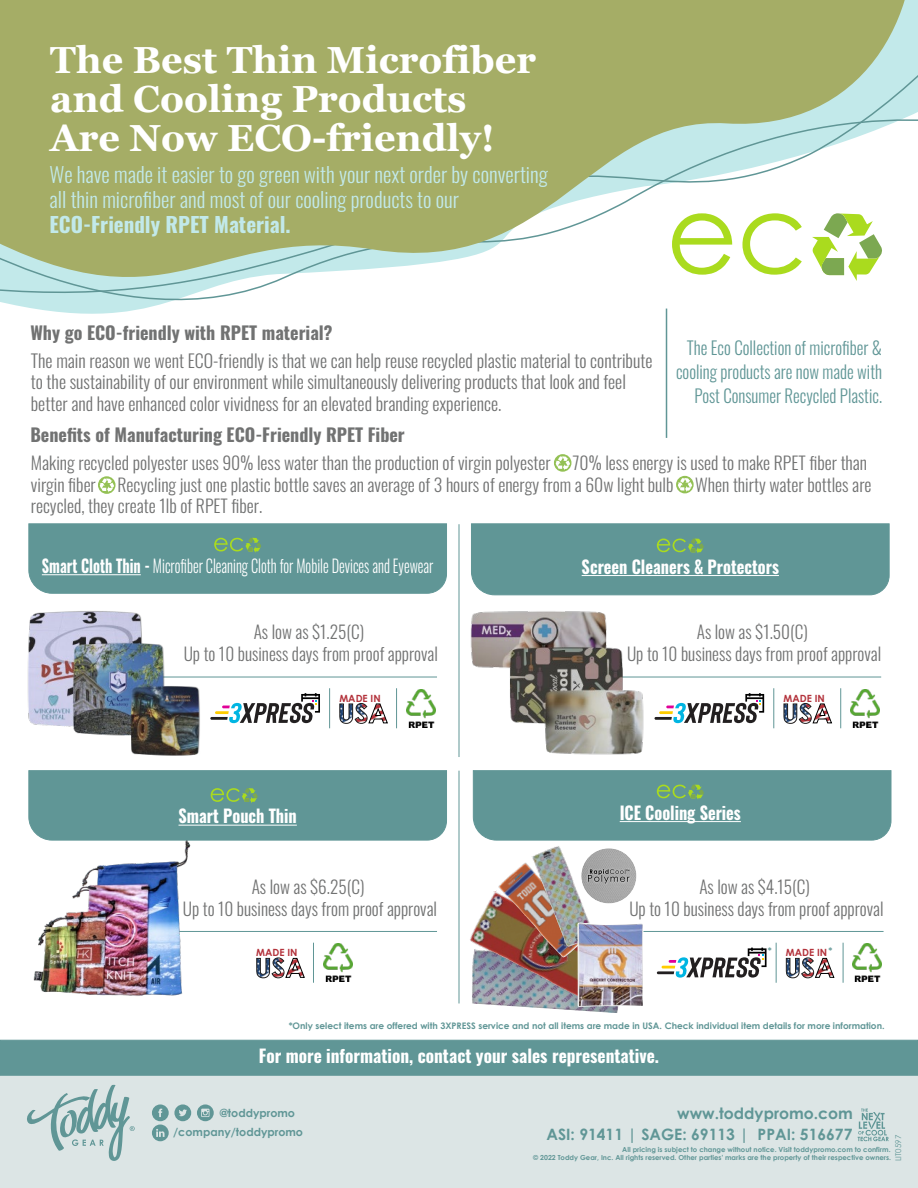
<style>
.page{position:relative;width:918px;height:1188px;background:#fff}
.page>*{position:absolute;margin:0;border:0;box-sizing:border-box;transform-origin:0 0}
.t1{font:700 37.65px/39px "Georgia";color:#fff}
.t2{font:300 21px/25.2px "Oswald";color:#c2e9ea}
.t3{font:700 21px "Oswald";color:#c2e9ea}
.t4{font:300 18px/21.6px "Oswald";color:#717272}
.t5{font:300 18px/24px "Oswald";color:#609696;text-align:right;scale:.94 1}
.t6{font:700 18px "Oswald";color:#717272}
.t7{font:300 17.85px/21.5px "Oswald";color:#717272;text-align:center}
.t8{font:300 17.85px "Oswald";color:#fff;scale:.8 1}
.t9{font:700 17.85px "Oswald";color:#fff;scale:.92 1}
.t10{font:700 17.85px "Oswald";color:#fff}
.t11{font:700 15.6px/21.5px "Century Gothic";color:#609696;text-align:right}
.t12{font:700 11.1px/19px "Century Gothic";color:#609696}
.t13{font:700 9.9px "Century Gothic";color:#b3323b}
.t14{font:700 9px "Century Gothic";color:#609696}
.t15{font:7.95px "Century Gothic";color:#609696}
.t16{font:700 6.9px "Century Gothic";color:#609696}
.s1{font-weight:700}
</style>
<div class="page">
<div style="left:0;top:1066px;width:918px;height:122px;background:#dce5e5"></div>
<svg style="left:858px;top:1109px;width:31px;height:32px"></svg>
<svg style="left:27px;top:1085px;width:108px;height:76px"></svg>
<svg style="left:152px;top:1104px;width:39px;height:37px"></svg>
<svg style="left:197px;top:1104px;width:17px;height:17px"></svg>
<svg style="left:0;top:0;width:918px;height:353px;fill:#a5ad66"></svg>
<hr style="left:666px;top:309px;width:1px;height:129px;background:#609696">
<svg style="left:812px;top:213px;width:70px;height:68px"></svg>
<svg style="left:672px;top:213px;width:60px;height:62px"></svg>
<svg style="left:742px;top:213px;width:60px;height:62px"></svg>
<svg style="left:554px;top:454px;width:17px;height:18px"></svg>
<svg style="left:555px;top:456px;width:15px;height:14px"></svg>
<svg style="left:98px;top:476px;width:18px;height:18px"></svg>
<svg style="left:99px;top:478px;width:15px;height:14px"></svg>
<svg style="left:676px;top:476px;width:18px;height:17px"></svg>
<svg style="left:678px;top:478px;width:14px;height:14px"></svg>
<div style="left:0;top:1040px;width:918px;height:36px;background:#609696;border:1px solid #609696"></div>
<div style="left:471px;top:523px;width:419px;height:73px;background:#609696"></div>
<div style="left:28px;top:523px;width:419px;height:71px;background:#609696"></div>
<div style="left:28px;top:770px;width:419px;height:71px;background:#609696"></div>
<hr style="left:459px;top:524px;width:1px;height:233px;background:#609696">
<hr style="left:459px;top:771px;width:1px;height:232px;background:#609696">
<hr style="left:140px;top:677px;width:297px;height:1px;background:#609696">
<svg style="left:210px;top:693px;width:110px;height:30px"></svg>
<svg style="left:339px;top:703px;width:49px;height:21px"></svg>
<img style="left:406px;top:689px;width:29px;height:38px">
<hr style="left:329px;top:688px;width:1px;height:40px;background:#609696">
<hr style="left:396px;top:688px;width:1px;height:40px;background:#609696">
<hr style="left:140px;top:931px;width:297px;height:1px;background:#609696">
<svg style="left:256px;top:957px;width:49px;height:22px"></svg>
<img style="left:323px;top:944px;width:29px;height:38px">
<hr style="left:313px;top:943px;width:1px;height:40px;background:#609696">
<hr style="left:584px;top:677px;width:297px;height:1px;background:#609696">
<svg style="left:655px;top:693px;width:109px;height:30px"></svg>
<svg style="left:783px;top:703px;width:49px;height:21px"></svg>
<img style="left:850px;top:689px;width:29px;height:38px">
<hr style="left:773px;top:688px;width:1px;height:40px;background:#609696">
<hr style="left:840px;top:688px;width:1px;height:40px;background:#609696">
<img style="left:27px;top:611px;width:175px;height:145px">
<img style="left:470px;top:611px;width:175px;height:144px">
<img style="left:31px;top:839px;width:161px;height:157px">
<img style="left:458px;top:859px;width:2px;height:145px">
<svg style="left:470px;top:770px;width:422px;height:243px"></svg>
<h1 class="t1" style="left:50px;top:41px;width:487px">The Best Thin Microfiber and Cooling Products<br>Are Now ECO-friendly!</h1>
<p class="t2" style="left:50px;top:159px;width:500px">We have made it easier to go green with your next order by converting all thin microfiber and most of our cooling products to our</p>
<p class="t3" style="left:50px;top:213px;width:243px">ECO-Friendly RPET Material.</p>
<p class="t6" style="left:30px;top:323px;width:304px">Why go ECO-friendly with RPET material?</p>
<p class="t4" style="left:31px;top:348px;width:623px">The main reason we went ECO-friendly is that we can help reuse recycled plastic material to contribute to the sustainability of our environment while simultaneously delivering products that look and feel better and have enhanced color vividness for an elevated branding experience.</p>
<p class="t6" style="left:30px;top:425px;width:376px">Benefits of Manufacturing ECO-Friendly RPET Fiber</p>
<p class="t5" style="left:676px;top:334px;width:221px">The Eco Collection of microfiber &amp; cooling products are now made with<br>Post Consumer Recycled Plastic.</p>
<p class="t7" style="left:31px;top:450px;width:842px;text-align:left">Making recycled polyester uses 90% less water than the production of virgin polyester 70% less energy is used to make RPET fiber than virgin fiber Recycling just one plastic bottle saves an average of 3 hours of energy from a 60w light bulb When thirty water bottles are recycled, they create 1lb of RPET fiber.</p>
<p class="t8" style="left:42px;top:550px;width:491px"><span class="s1">Smart Cloth Thin -</span> Microfiber Cleaning Cloth for Mobile Devices and Eyewear</p>
<p class="t9" style="left:582px;top:557px;width:216px">Screen Cleaners &amp; Protectors</p>
<p class="t7" style="left:184px;top:619px;width:256px">As low as $1.25(C)<br>Up to 10 business days from proof approval</p>
<p class="t7" style="left:627px;top:619px;width:256px">As low as $1.50(C)<br>Up to 10 business days from proof approval</p>
<p class="t13" style="left:339px;top:691px;width:43px">MADE IN</p>
<p class="t9" style="left:179px;top:807px;width:130px">Smart Pouch Thin</p>
<p class="t9" style="left:620px;top:803px;width:133px">ICE Cooling Series</p>
<p class="t13" style="left:784px;top:691px;width:43px">MADE IN</p>
<p class="t7" style="left:183px;top:874px;width:256px">As low as $6.25(C)<br>Up to 10 business days from proof approval</p>
<p class="t13" style="left:256px;top:945px;width:43px">MADE IN</p>
<p class="t7" style="left:629px;top:874px;width:256px">As low as $4.15(C)<br>Up to 10 business days from proof approval</p>
<p class="t13" style="left:786px;top:945px;width:43px">MADE IN</p>
<p class="t14" style="left:768px;top:944px;width:5px">*</p>
<p class="t14" style="left:829px;top:944px;width:5px">*</p>
<p class="t14" style="left:289px;top:1019px;width:597px">*Only select items are offered with 3XPRESS service and not all items are made in USA. Check individual item details for more information.</p>
<p class="t10" style="left:259px;top:1046px;width:402px">For more information, contact your sales representative.</p>
<p class="t12" style="left:173px;top:1103px;width:131px;text-indent:46px">@toddypromo /company/toddypromo</p>
<p class="t11" style="left:546px;top:1102px;width:308px">www.toddypromo.com<br>ASI: 91411 | SAGE: 69113 | PPAI: 516677</p>
<p class="t16" style="left:622px;top:1144px;width:270px">All pricing is subject to change without notice. Visit toddypromo.com to confirm.</p>
<p class="t15" style="left:894px;top:1161px;width:28px;rotate:-90deg">LIT0597</p>
<p class="t16" style="left:533px;top:1153px;width:359px">© 2022 Toddy Gear, Inc. All rights reserved. Other parties' marks are the property of their respective owners.</p>
</div>
